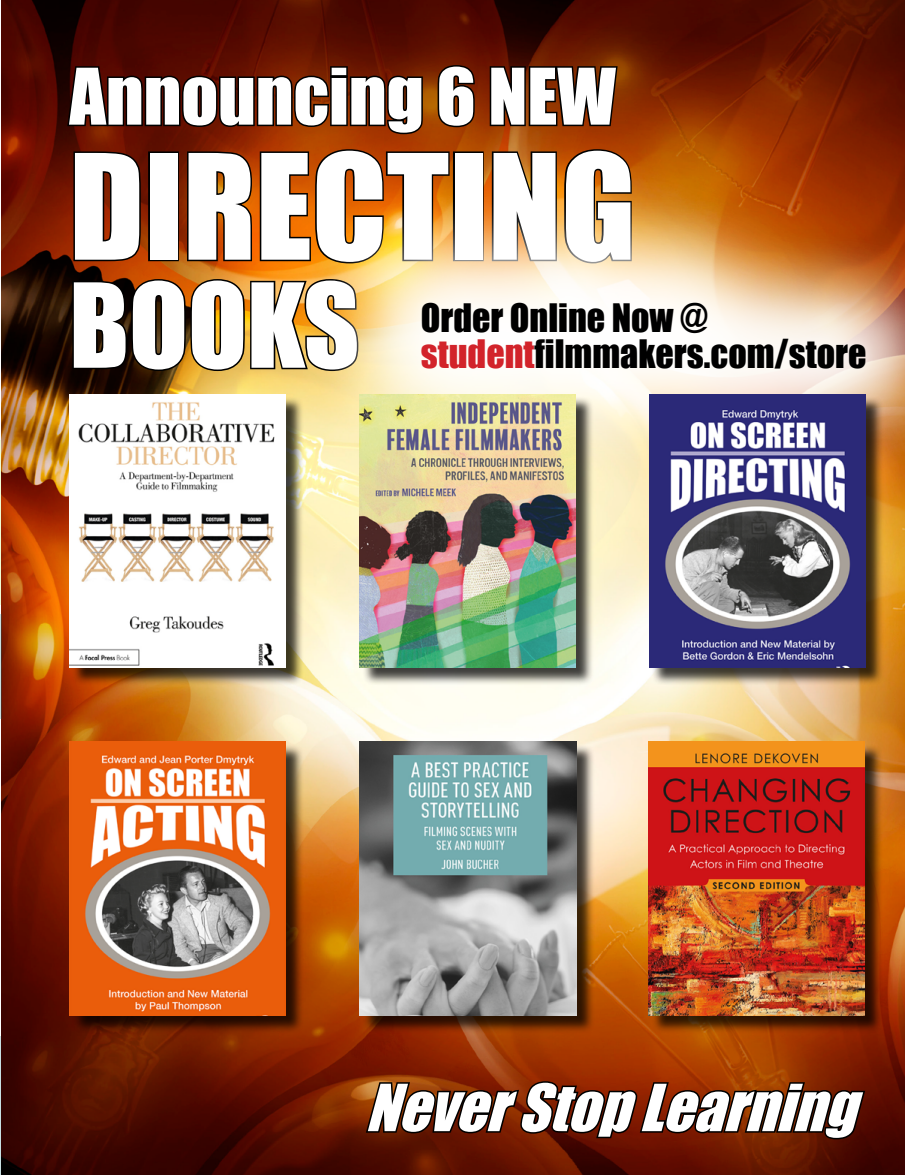
<style>
.page{position:relative;width:905px;height:1175px;background:#fff}
.page>*{position:absolute;margin:0;border:0;box-sizing:border-box;transform-origin:0 0}
.t1{font:135px "Impact";color:#fff}
.t2{font:108px "Impact";color:#fff}
.t3{font:72px "Impact";color:#fff}
.t4{font:italic 60px "Impact";color:#fff}
.t5{font:36px/36px "Impact";color:#000}
.s1{color:#d2232a}
</style>
<div class="page">
<img style="left:1px;top:0;width:903px;height:1174px">
<svg style="left:66px;top:53px;width:358px;height:83px;background:#571400"></svg>
<svg style="left:436px;top:63px;width:40px;height:66px;background:#642400"></svg>
<svg style="left:72px;top:150px;width:70px;height:113px;background:#771d00"></svg>
<div style="left:148px;top:151px;width:31px;height:110px;border:3px solid #000"></div>
<svg style="left:185px;top:148px;width:266px;height:117px;background:#a94600"></svg>
<div style="left:453px;top:151px;width:30px;height:110px;border:3px solid #000"></div>
<svg style="left:488px;top:64px;width:145px;height:129px;background:#883b05"></svg>
<svg style="left:71px;top:277px;width:241px;height:96px;background:#785016"></svg>
<img style="left:314px;top:195px;width:590px;height:282px">
<div style="left:71px;top:396px;width:233px;height:290px;background:#000;opacity:.75"></div>
<img style="left:69px;top:394px;width:216px;height:273px">
<div style="left:362px;top:396px;width:232px;height:290px;background:#000;opacity:.75"></div>
<img style="left:359px;top:394px;width:216px;height:273px">
<div style="left:651px;top:396px;width:232px;height:290px;background:#000;opacity:.75"></div>
<img style="left:649px;top:394px;width:216px;height:273px">
<div style="left:72px;top:744px;width:232px;height:289px;background:#000;opacity:.75"></div>
<img style="left:70px;top:742px;width:216px;height:273px">
<div style="left:362px;top:744px;width:232px;height:289px;background:#000;opacity:.75"></div>
<img style="left:360px;top:742px;width:216px;height:273px">
<div style="left:651px;top:744px;width:232px;height:289px;background:#000;opacity:.75"></div>
<img style="left:648px;top:742px;width:216px;height:273px">
<svg style="left:364px;top:1079px;width:503px;height:67px;background:#5f1b01"></svg>
<hr style="left:0;top:440px;width:1px;height:164px;background:#c4f655">
<hr style="left:0;top:1036px;width:1px;height:138px;background:#026e7b">
<hr style="left:0;top:614px;width:2px;height:104px;background:#026e7b">
<h3 class="t3" style="left:69px;top:41px;width:548px">Announcing 6 NEW</h3>
<h1 class="t1" style="left:69px;top:102px;width:567px">DIRECTING</h1>
<h2 class="t2" style="left:69px;top:241px;width:291px">BOOKS</h2>
<p class="t5" style="left:421px;top:299px;width:447px">Order Online Now @ <span class="s1">student</span>filmmakers.com/store</p>
<h3 class="t4" style="left:365px;top:1061px;width:515px">NeverStopLearning</h3>
</div>
